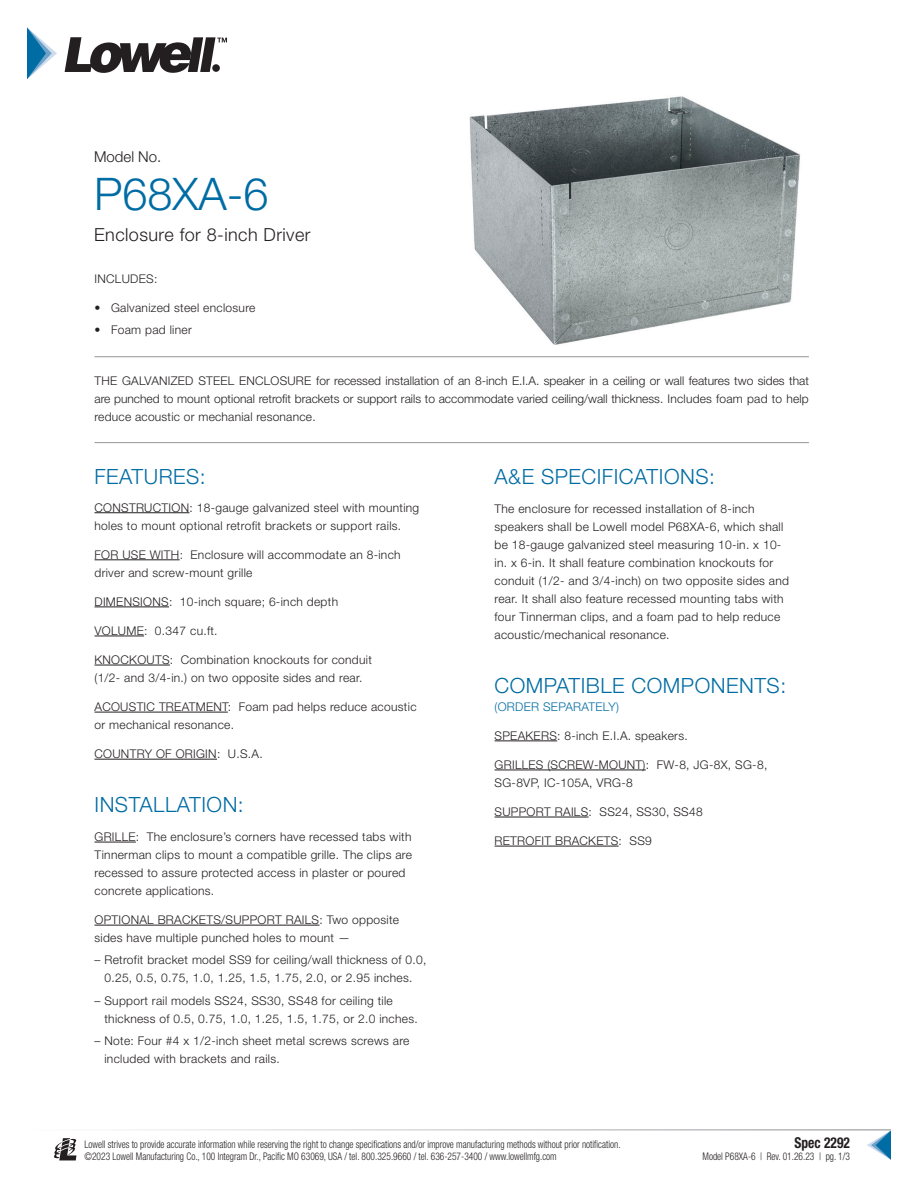
<style>
.page{position:relative;width:918px;height:1188px;background:#fff}
.page>*{position:absolute;margin:0;border:0;box-sizing:border-box;transform-origin:0 0}
.Title_-_Model{font:300 45px "Helvetica Neue LT Std";color:#006ca4}
.Section_Subhead{font:300 21px "Helvetica Neue LT Std";letter-spacing:.025em;color:#006ca4}
.Title_-_Descriptor{font:300 18px "Helvetica Neue LT Std";letter-spacing:.025em;color:#231f20}
.t1{font:700 condensed 15px "Helvetica Neue LT Std";color:#231f20;scale:.9 1}
.Title_-_Series{font:300 15px "Helvetica Neue LT Std";color:#231f20}
.FEATURES_-_Paragragh{font:300 12px/18px "Helvetica Neue LT Std";letter-spacing:.025em;color:#231f20}
.Model_Description{font:300 12px/18px "Helvetica Neue LT Std";letter-spacing:.02em;color:#231f20;text-align:justify}
.Specifications{font:300 12px "Helvetica Neue LT Std";letter-spacing:.025em;color:#231f20}
.Section_Subhead-2{font:300 12px "Helvetica Neue LT Std";letter-spacing:.025em;color:#006ca4}
.t2{font:300 condensed 10.5px/12px "Helvetica Neue LT Std";color:#231f20;scale:.9 1}
</style>
<div class="page">
<svg style="left:54px;top:1138px;width:22px;height:22px"></svg>
<svg style="left:867px;top:1131px;width:24px;height:29px"></svg>
<svg style="left:65px;top:37px;width:162px;height:36px"></svg>
<svg style="left:27px;top:27px;width:30px;height:52px"></svg>
<hr style="left:94px;top:512px;width:95px;height:1px;background:#231f20">
<hr style="left:94px;top:560px;width:86px;height:1px;background:#231f20">
<hr style="left:94px;top:607px;width:75px;height:1px;background:#231f20">
<hr style="left:94px;top:636px;width:50px;height:1px;background:#231f20">
<hr style="left:94px;top:665px;width:76px;height:1px;background:#231f20">
<hr style="left:94px;top:712px;width:134px;height:1px;background:#231f20">
<hr style="left:94px;top:759px;width:123px;height:1px;background:#231f20">
<hr style="left:94px;top:842px;width:42px;height:1px;background:#231f20">
<hr style="left:94px;top:925px;width:226px;height:1px;background:#231f20">
<hr style="left:94px;top:356px;width:715px;height:1px;background:#939598">
<hr style="left:94px;top:442px;width:715px;height:1px;background:#939598">
<hr style="left:495px;top:741px;width:62px;height:1px;background:#231f20">
<hr style="left:495px;top:770px;width:151px;height:1px;background:#231f20">
<hr style="left:495px;top:817px;width:94px;height:1px;background:#231f20">
<hr style="left:495px;top:846px;width:124px;height:1px;background:#231f20">
<img style="left:469px;top:96px;width:331px;height:249px">
<p class="Title_-_Series" style="left:94px;top:147px;width:69px">Model No.</p>
<p class="Title_-_Model" style="left:94px;top:166px;width:176px">P68XA-6</p>
<p class="Title_-_Descriptor" style="left:94px;top:224px;width:218px">Enclosure for 8-inch Driver</p>
<p class="Specifications" style="left:94px;top:271px;width:64px">INCLUDES:</p>
<p class="Specifications" style="left:94px;top:300px;width:162px">• Galvanized steel enclosure</p>
<p class="Specifications" style="left:94px;top:323px;width:99px">• Foam pad liner</p>
<p class="Model_Description" style="left:94px;top:372px;width:716px">THE GALVANIZED STEEL ENCLOSURE for recessed installation of an 8-inch E.I.A. speaker in a ceiling or wall features two sides that are punched to mount optional retrofit brackets or support rails to accommodate varied ceiling/wall thickness. Includes foam pad to help reduce acoustic or mechanial resonance.</p>
<p class="Section_Subhead" style="left:94px;top:464px;width:113px">FEATURES:</p>
<p class="FEATURES_-_Paragragh" style="left:94px;top:498px;width:326px">CONSTRUCTION: 18-gauge galvanized steel with mounting holes to mount optional retrofit brackets or support rails.</p>
<p class="FEATURES_-_Paragragh" style="left:94px;top:545px;width:308px">FOR USE WITH: Enclosure will accommodate an 8-inch driver and screw-mount grille</p>
<p class="FEATURES_-_Paragragh" style="left:94px;top:592px;width:245px">DIMENSIONS: 10-inch square; 6-inch depth</p>
<p class="FEATURES_-_Paragragh" style="left:94px;top:621px;width:125px">VOLUME: 0.347 cu.ft.</p>
<p class="FEATURES_-_Paragragh" style="left:94px;top:650px;width:279px">KNOCKOUTS: Combination knockouts for conduit (1/2- and 3/4-in.) on two opposite sides and rear.</p>
<p class="FEATURES_-_Paragragh" style="left:94px;top:697px;width:324px">ACOUSTIC TREATMENT: Foam pad helps reduce acoustic or mechanical resonance.</p>
<p class="FEATURES_-_Paragragh" style="left:94px;top:744px;width:170px">COUNTRY OF ORIGIN: U.S.A.</p>
<p class="Section_Subhead" style="left:94px;top:791px;width:151px">INSTALLATION:</p>
<p class="FEATURES_-_Paragragh" style="left:94px;top:827px;width:319px">GRILLE: The enclosure’s corners have recessed tabs with Tinnerman clips to mount a compatible grille. The clips are recessed to assure protected access in plaster or poured concrete applications.</p>
<p class="FEATURES_-_Paragragh" style="left:94px;top:910px;width:306px">OPTIONAL BRACKETS/SUPPORT RAILS: Two opposite sides have multiple punched holes to mount —</p>
<p class="FEATURES_-_Paragragh" style="left:94px;top:951px;width:334px;text-align:center">– Retrofit bracket model SS9 for ceiling/wall thickness of 0.0,<br>0.25, 0.5, 0.75, 1.0, 1.25, 1.5, 1.75, 2.0, or 2.95 inches.</p>
<p class="FEATURES_-_Paragragh" style="left:104px;top:991px;width:315px;text-indent:-10px">– Support rail models SS24, SS30, SS48 for ceiling tile thickness of 0.5, 0.75, 1.0, 1.25, 1.5, 1.75, or 2.0 inches.</p>
<p class="FEATURES_-_Paragragh" style="left:104px;top:1031px;width:307px;text-indent:-10px">– Note: Four #4 x 1/2-inch sheet metal screws screws are included with brackets and rails.</p>
<p class="Section_Subhead" style="left:495px;top:463px;width:222px">A&amp;E SPECIFICATIONS:</p>
<p class="FEATURES_-_Paragragh" style="left:495px;top:499px;width:296px">The enclosure for recessed installation of 8-inch speakers shall be Lowell model P68XA-6, which shall be 18-gauge galvanized steel measuring 10-in. x 10- in. x 6-in. It shall feature combination knockouts for conduit (1/2- and 3/4-inch) on two opposite sides and rear. It shall also feature recessed mounting tabs with four Tinnerman clips, and a foam pad to help reduce acoustic/mechanical resonance.</p>
<p class="Section_Subhead" style="left:495px;top:672px;width:293px">COMPATIBLE COMPONENTS:</p>
<p class="Section_Subhead-2" style="left:495px;top:699px;width:126px">(ORDER SEPARATELY)</p>
<p class="FEATURES_-_Paragragh" style="left:495px;top:726px;width:195px">SPEAKERS: 8-inch E.I.A. speakers.</p>
<p class="FEATURES_-_Paragragh" style="left:495px;top:755px;width:274px">GRILLES (SCREW-MOUNT): FW-8, JG-8X, SG-8,<br>SG-8VP, IC-105A, VRG-8</p>
<p class="FEATURES_-_Paragragh" style="left:495px;top:802px;width:210px">SUPPORT RAILS: SS24, SS30, SS48</p>
<p class="FEATURES_-_Paragragh" style="left:495px;top:831px;width:159px">RETROFIT BRACKETS: SS9</p>
<p class="t2" style="left:85px;top:1138px;width:597px">Lowell strives to provide accurate information while reserving the right to change specifications and/or improve manufacturing methods without prior notification. ©2023 Lowell Manufacturing Co., 100 Integram Dr., Pacific MO 63069, USA / tel. 800.325.9660 / tel. 636-257-3400 / www.lowellmfg.com</p>
<p class="t1" style="left:795px;top:1134px;width:63px">Spec 2292</p>
<p class="t2" style="left:703px;top:1150px;width:165px">Model P68XA-6 | Rev. 01.26.23 | pg. 1/3</p>
</div>
